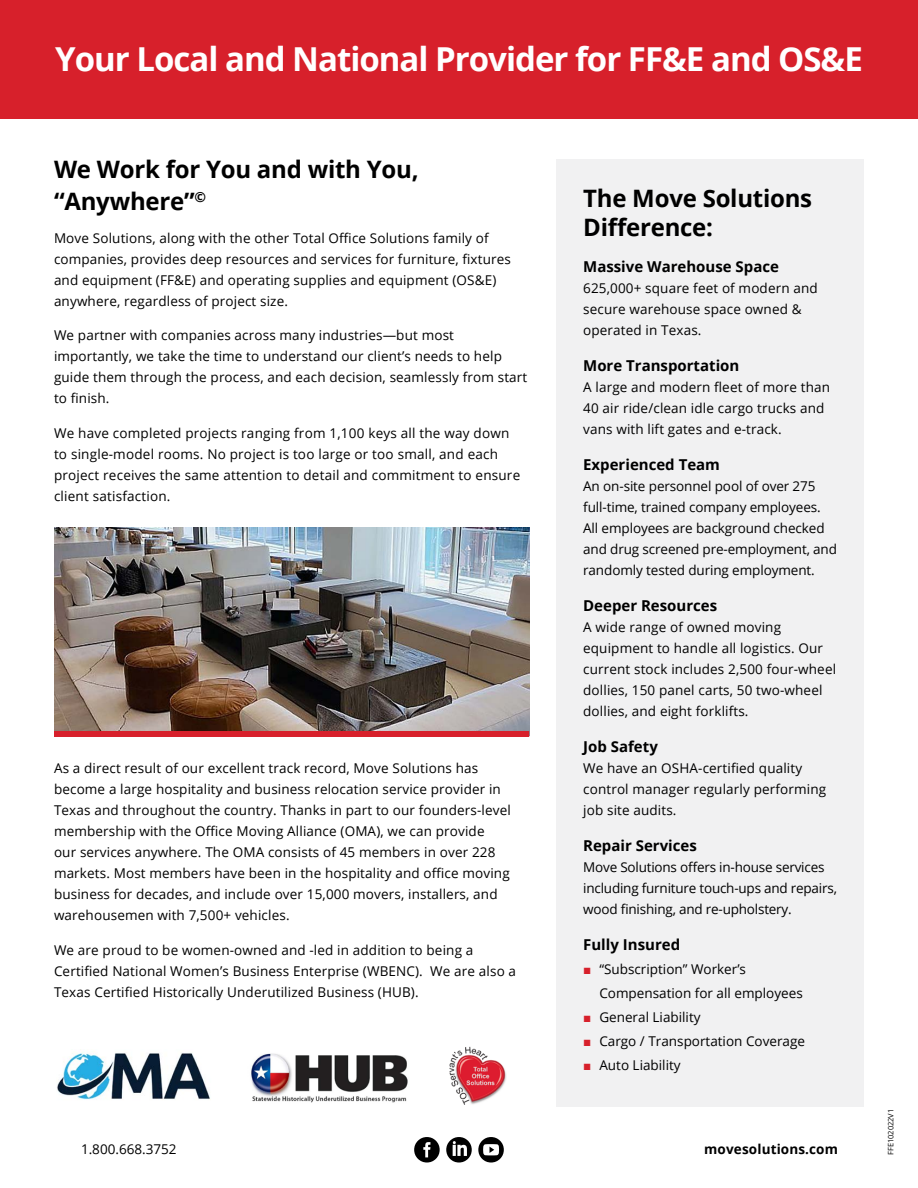
<style>
.page{position:relative;width:918px;height:1188px;background:#fff}
.page>*{position:absolute;margin:0;border:0;box-sizing:border-box;transform-origin:0 0}
.t1{font:700 33px "Open Sans";letter-spacing:-.03em;color:#fff}
.t2{font:700 24px/32.2px "Open Sans";letter-spacing:-.01em;color:#000}
.t3{font:700 15px "Open Sans";color:#000}
.t4{font:13.5px/21px "Open Sans";letter-spacing:.01em;color:#000}
.t5{font:13.5px/21px "Open Sans";letter-spacing:-.01em;color:#000}
.t6{font:13.5px/21px "Open Sans";letter-spacing:-.015em;color:#000}
.t7{font:700 13.5px "Open Sans";letter-spacing:.01em;color:#000}
.t8{font:7.5px "Open Sans";letter-spacing:-.01em;color:#000}
.s1{font-family:"Arial";font-weight:700;color:#d7202b}
</style>
<div class="page">
<div style="left:556px;top:160px;width:308px;height:947px;background:#f1f1f2"></div>
<div style="left:0;top:0;width:918px;height:119px;background:#d7202b"></div>
<img style="left:54px;top:528px;width:475px;height:203px">
<div style="left:54px;top:731px;width:475px;height:6px;background:#d7202b"></div>
<img style="left:450px;top:1047px;width:56px;height:58px">
<img style="left:57px;top:1052px;width:153px;height:48px">
<img style="left:251px;top:1053px;width:157px;height:50px">
<svg style="left:478px;top:1137px;width:26px;height:26px"></svg>
<svg style="left:414px;top:1137px;width:26px;height:26px"></svg>
<svg style="left:446px;top:1137px;width:26px;height:26px"></svg>
<h1 class="t1" style="left:55px;top:36px;width:809px">Your Local and National Provider for FF&amp;E and OS&amp;E</h1>
<h2 class="t2" style="left:54px;top:152px;width:366px">We Work for You and with You, “Anywhere”<sup>©</sup></h2>
<p class="t4" style="left:54px;top:227px;width:458px">Move Solutions, along with the other Total Office Solutions family of companies, provides deep resources and services for furniture, fixtures and equipment (FF&amp;E) and operating supplies and equipment (OS&amp;E) anywhere, regardless of project size.</p>
<p class="t4" style="left:54px;top:324px;width:475px">We partner with companies across many industries—but most importantly, we take the time to understand our client’s needs to help guide them through the process, and each decision, seamlessly from start to finish.</p>
<p class="t4" style="left:54px;top:422px;width:468px">We have completed projects ranging from 1,100 keys all the way down to single-model rooms. No project is too large or too small, and each project receives the same attention to detail and commitment to ensure client satisfaction.</p>
<p class="t4" style="left:54px;top:757px;width:458px">As a direct result of our excellent track record, Move Solutions has become a large hospitality and business relocation service provider in Texas and throughout the country. Thanks in part to our founders-level membership with the Office Moving Alliance (OMA), we can provide<br>our services anywhere. The OMA consists of 45 members in over 228 markets. Most members have been in the hospitality and office moving business for decades, and include over 15,000 movers, installers, and warehousemen with 7,500+ vehicles.</p>
<p class="t4" style="left:54px;top:939px;width:464px">We are proud to be women-owned and -led in addition to being a<br>Certified National Women’s Business Enterprise (WBENC). We are also a<br>Texas Certified Historically Underutilized Business (HUB).</p>
<h2 class="t2" style="left:583px;top:184px;width:231px;line-height:28.8px">The Move Solutions<br>Difference:</h2>
<p class="t3" style="left:583px;top:256px;width:197px">Massive Warehouse Space</p>
<p class="t4" style="left:583px;top:277px;width:236px">625,000+ square feet of modern and secure warehouse space owned &amp; operated in Texas.</p>
<p class="t3" style="left:583px;top:355px;width:158px">More Transportation</p>
<p class="t4" style="left:583px;top:376px;width:248px">A large and modern fleet of more than<br>40 air ride/clean idle cargo trucks and vans with lift gates and e-track.</p>
<p class="t3" style="left:583px;top:454px;width:138px">Experienced Team</p>
<p class="t5" style="left:583px;top:475px;width:255px">An on-site personnel pool of over 275 full-time, trained company employees.<br>All employees are background checked and drug screened pre-employment, and randomly tested during employment.</p>
<p class="t3" style="left:583px;top:595px;width:136px">Deeper Resources</p>
<p class="t4" style="left:583px;top:616px;width:254px">A wide range of owned moving equipment to handle all logistics. Our current stock includes 2,500 four-wheel dollies, 150 panel carts, 50 two-wheel dollies, and eight forklifts.</p>
<p class="t3" style="left:583px;top:736px;width:76px">Job Safety</p>
<p class="t4" style="left:583px;top:757px;width:244px">We have an OSHA-certified quality control manager regularly performing job site audits.</p>
<p class="t3" style="left:583px;top:835px;width:115px">Repair Services</p>
<p class="t6" style="left:583px;top:856px;width:255px">Move Solutions offers in-house services including furniture touch-ups and repairs, wood finishing, and re-upholstery.</p>
<p class="t3" style="left:583px;top:934px;width:98px">Fully Insured</p>
<p class="t4" style="left:599px;top:957px;width:205px;line-height:24px;text-indent:-16px"><span class="s1">■</span> “Subscription” Worker’s<br>Compensation for all employees</p>
<p class="t4" style="left:583px;top:1006px;width:119px"><span class="s1">■</span> General Liability</p>
<p class="t4" style="left:583px;top:1030px;width:223px"><span class="s1">■</span> Cargo / Transportation Coverage</p>
<p class="t4" style="left:583px;top:1054px;width:99px"><span class="s1">■</span> Auto Liability</p>
<p class="t4" style="left:81px;top:1138px;width:97px">1.800.668.3752</p>
<p class="t7" style="left:704px;top:1140px;width:135px">movesolutions.com</p>
<p class="t8" style="left:886px;top:1155px;width:47px;rotate:-90deg">FFE102022V1</p>
</div>
